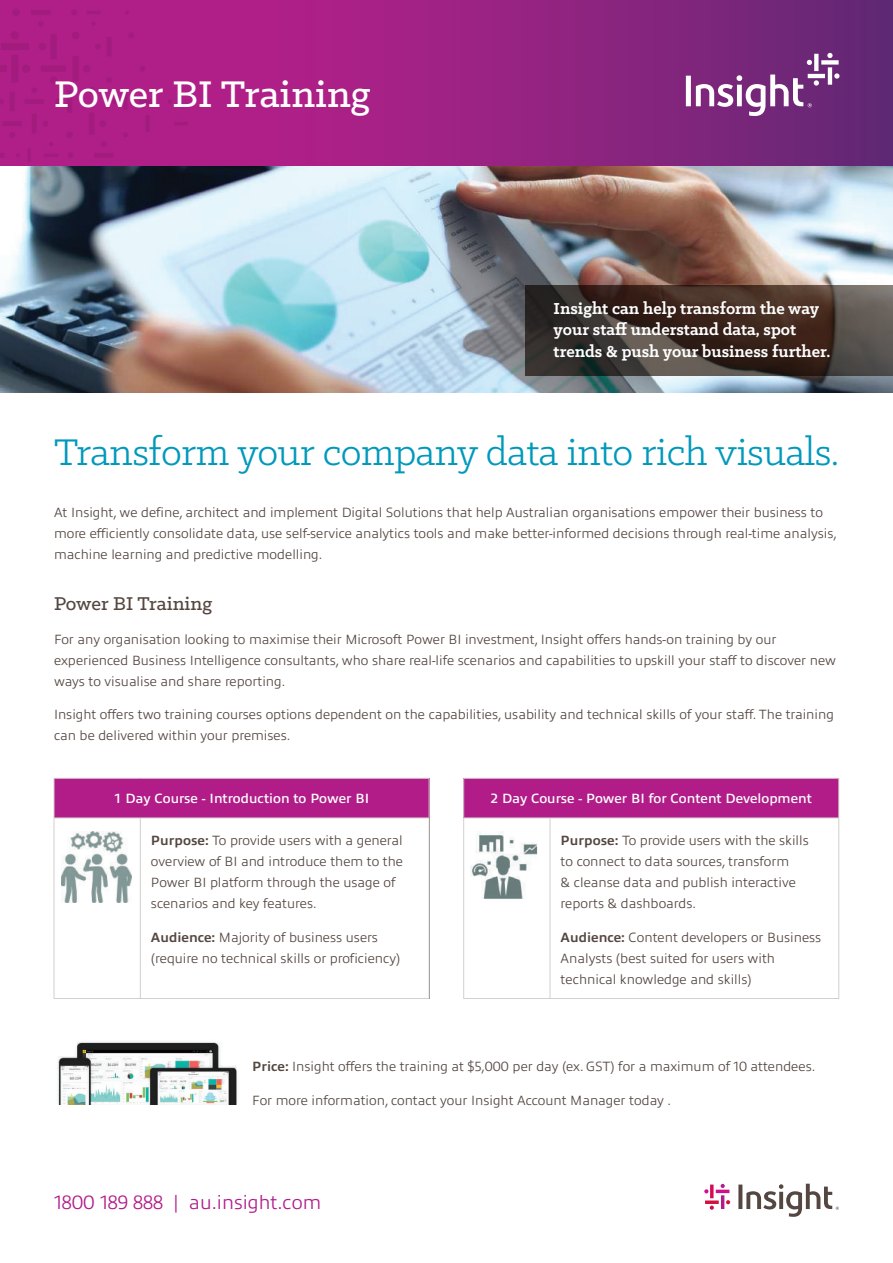
<style>
.page{position:relative;width:893px;height:1263px;background:#fff}
.page>*{position:absolute;margin:0;border:0;box-sizing:border-box;transform-origin:0 0}
.t1{font:42px "Klinic Slab";letter-spacing:-.01em;color:#09b}
.t2{font:500 42px "Klinic Slab";color:#fff}
.t3{font:500 21px "Klinic Slab";color:#544640}
.t4{font:300 19.5px "Allumi Pro";color:#b11c89}
.t5{font:700 18px/21.6px "Klinic Slab";color:#fff}
.t6{font:300 13.5px/21px "Allumi Pro";color:#544640}
.t7{font:600 13.5px "Allumi Pro";color:#fff}
.s1{font-weight:700}
</style>
<div class="page">
<svg style="left:0;top:0;width:893px;height:167px"></svg>
<svg style="left:0;top:9px;width:188px;height:153px"></svg>
<svg style="left:686px;top:53px;width:153px;height:63px"></svg>
<img style="left:0;top:167px;width:893px;height:225px">
<hr style="left:721px;top:1195px;width:3px;height:14px;background:#b11c89">
<hr style="left:710px;top:1184px;width:3px;height:14px;background:#d20c54">
<svg style="left:710px;top:1205px;width:4px;height:5px"></svg>
<svg style="left:716px;top:1184px;width:13px;height:9px"></svg>
<svg style="left:704px;top:1189px;width:4px;height:4px"></svg>
<svg style="left:705px;top:1200px;width:14px;height:4px"></svg>
<svg style="left:726px;top:1200px;width:4px;height:4px"></svg>
<svg style="left:738px;top:1184px;width:101px;height:33px"></svg>
<div style="left:54px;top:778px;width:375px;height:40px;background:#b11c89"></div>
<svg style="left:55px;top:818px;width:374px;height:180px"></svg>
<hr style="left:54px;top:778px;width:86px;height:1px;background:#d2d0cd">
<hr style="left:54px;top:779px;width:1px;height:38px;background:#d2d0cd">
<hr style="left:140px;top:778px;width:289px;height:1px;background:#d2d0cd">
<hr style="left:429px;top:779px;width:1px;height:38px;background:#d2d0cd">
<hr style="left:54px;top:817px;width:86px;height:1px;background:#d2d0cd">
<hr style="left:54px;top:818px;width:1px;height:180px;background:#d2d0cd">
<hr style="left:140px;top:817px;width:289px;height:1px;background:#d2d0cd">
<hr style="left:140px;top:818px;width:1px;height:180px;background:#d2d0cd">
<hr style="left:429px;top:818px;width:1px;height:180px;background:#d2d0cd">
<hr style="left:54px;top:998px;width:86px;height:1px;background:#d2d0cd">
<hr style="left:140px;top:998px;width:289px;height:1px;background:#d2d0cd">
<div style="left:464px;top:778px;width:375px;height:40px;background:#b11c89"></div>
<svg style="left:464px;top:818px;width:374px;height:180px"></svg>
<hr style="left:463px;top:778px;width:87px;height:1px;background:#d2d0cd">
<hr style="left:463px;top:779px;width:1px;height:38px;background:#d2d0cd">
<hr style="left:550px;top:778px;width:289px;height:1px;background:#d2d0cd">
<hr style="left:838px;top:779px;width:1px;height:38px;background:#d2d0cd">
<hr style="left:463px;top:817px;width:87px;height:1px;background:#d2d0cd">
<hr style="left:463px;top:818px;width:1px;height:180px;background:#d2d0cd">
<hr style="left:550px;top:817px;width:289px;height:1px;background:#d2d0cd">
<hr style="left:550px;top:818px;width:1px;height:180px;background:#d2d0cd">
<hr style="left:838px;top:818px;width:1px;height:180px;background:#d2d0cd">
<hr style="left:463px;top:998px;width:87px;height:1px;background:#d2d0cd">
<hr style="left:550px;top:998px;width:289px;height:1px;background:#d2d0cd">
<img style="left:61px;top:832px;width:71px;height:71px">
<img style="left:471px;top:832px;width:71px;height:70px">
<img style="left:57px;top:1042px;width:180px;height:62px">
<svg style="left:525px;top:285px;width:368px;height:90px"></svg>
<h1 class="t2" style="left:54px;top:66px;width:318px">Power BI Training</h1>
<h3 class="t5" style="left:554px;top:297px;width:278px">Insight can help transform the way your staff understand data, spot trends &amp; push your business further.</h3>
<h1 class="t1" style="left:54px;top:425px;width:787px">Transform your company data into rich visuals.</h1>
<p class="t6" style="left:54px;top:501px;width:784px">At Insight, we define, architect and implement Digital Solutions that help Australian organisations empower their business to more efficiently consolidate data, use self-service analytics tools and make better-informed decisions through real-time analysis, machine learning and predictive modelling.</p>
<h2 class="t3" style="left:54px;top:590px;width:160px">Power BI Training</h2>
<p class="t6" style="left:54px;top:627px;width:783px">For any organisation looking to maximise their Microsoft Power BI investment, Insight offers hands-on training by our experienced Business Intelligence consultants, who share real-life scenarios and capabilities to upskill your staff to discover new ways to visualise and share reporting.</p>
<p class="t6" style="left:54px;top:703px;width:781px">Insight offers two training courses options dependent on the capabilities, usability and technical skills of your staff. The training can be delivered within your premises.</p>
<p class="t7" style="left:114px;top:788px;width:257px">1 Day Course - Introduction to Power BI</p>
<p class="t6" style="left:151px;top:829px;width:254px"><span class="s1">Purpose:</span> To provide users with a general overview of BI and introduce them to the Power BI platform through the usage of scenarios and key features.</p>
<p class="t6" style="left:151px;top:925px;width:251px"><span class="s1">Audience:</span> Majority of business users (require no technical skills or proficiency)</p>
<p class="t7" style="left:491px;top:788px;width:323px">2 Day Course - Power BI for Content Development</p>
<p class="t6" style="left:561px;top:829px;width:250px"><span class="s1">Purpose:</span> To provide users with the skills to connect to data sources, transform<br>&amp; cleanse data and publish interactive reports &amp; dashboards.</p>
<p class="t6" style="left:561px;top:925px;width:262px"><span class="s1">Audience:</span> Content developers or Business<br>Analysts (best suited for users with technical knowledge and skills)</p>
<p class="t6" style="left:252px;top:1055px;width:565px"><span class="s1">Price:</span> Insight offers the training at $5,000 per day (ex. GST) for a maximum of 10 attendees.</p>
<p class="t6" style="left:252px;top:1088px;width:420px">For more information, contact your Insight Account Manager today .</p>
<h3 class="t4" style="left:54px;top:1188px;width:269px">1800 189 888 | au.insight.com</h3>
</div>
